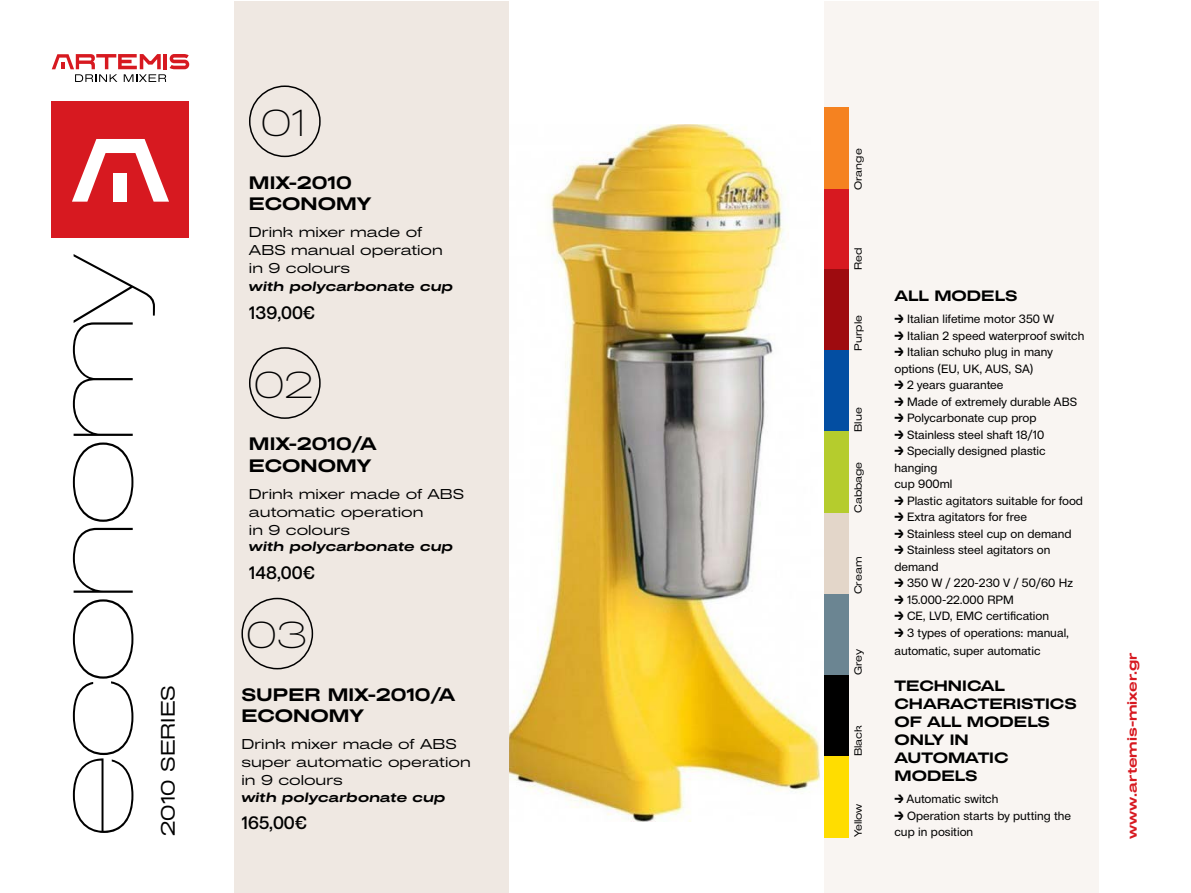
<style>
.page{position:relative;width:1191px;height:893px;background:#fff}
.page>*{position:absolute;margin:0;border:0;box-sizing:border-box;transform-origin:0 0}
.t1{font:115.95px "CF Mod Grotesk Thin Ext Exp";letter-spacing:-.075em;color:#000}
.t2{font:37.5px "CF Mod Grotesk Ext Lt Ext Exp";color:#000}
.t3{font:19.5px "CF Mod Grotesk Reg Ext Exp";color:#000}
.t4{font:18px/21.6px "CF Mod Grotesk Bold Ext Exp";color:#000}
.t5{font:500 18px "CF Mod Grotesk";letter-spacing:.005em;color:#000}
.t6{font:15px/18px "CF Mod Grotesk Bold Ext Exp";color:#000}
.t7{font:14.25px/18px "CF Mod Grotesk Reg Ext Exp";color:#000}
.t8{font:13.5px "CF Mod Grotesk Bold Ext Exp Obliq";color:#000}
.t9{font:13.5px "CF Mod Grotesk Bold Ext Exp";color:#d71920}
.t10{font:12px/16.5px "CF Mod Grotesk";color:#000}
.t11{font:expanded 10.5px "CF Mod Grotesk";color:#000}
.s1{font-weight:900}
</style>
<div class="page">
<img style="left:509px;top:125px;width:313px;height:697px">
<div style="left:234px;top:1px;width:275px;height:891px;background:#efe8e2"></div>
<div style="left:824px;top:1px;width:275px;height:891px;background:#f9f5f2"></div>
<div style="left:249px;top:85px;width:72px;height:72px;border:2px solid #000;border-radius:50%"></div>
<div style="left:249px;top:347px;width:72px;height:72px;border:2px solid #000;border-radius:50%"></div>
<div style="left:241px;top:598px;width:72px;height:71px;border:2px solid #000;border-radius:50%"></div>
<div style="left:824px;top:189px;width:24px;height:81px;background:#d71920"></div>
<div style="left:824px;top:107px;width:24px;height:82px;background:#f58220"></div>
<div style="left:824px;top:270px;width:24px;height:81px;background:#9e0b0f"></div>
<div style="left:824px;top:351px;width:24px;height:81px;background:#034ea2"></div>
<div style="left:824px;top:432px;width:24px;height:81px;background:#b5cc2d"></div>
<div style="left:824px;top:513px;width:24px;height:81px;background:#e3d6c9"></div>
<div style="left:824px;top:594px;width:24px;height:81px;background:#6b8592"></div>
<div style="left:824px;top:675px;width:24px;height:81px;background:#000"></div>
<div style="left:824px;top:756px;width:24px;height:81px;background:#fd0"></div>
<div style="left:52px;top:102px;width:137px;height:136px;background:#d71920"></div>
<svg style="left:72px;top:139px;width:97px;height:63px"></svg>
<svg style="left:52px;top:54px;width:137px;height:28px"></svg>
<h1 class="t1" style="left:28px;top:839px;width:588px;rotate:-90deg">economy</h1>
<h3 class="t3" style="left:157px;top:836px;width:152px;rotate:-90deg">2010 SERIES</h3>
<h2 class="t2" style="left:261px;top:102px;width:47px">01</h2>
<h3 class="t4" style="left:249px;top:171px;width:124px">MIX-2010<br>ECONOMY</h3>
<p class="t7" style="left:249px;top:223px;width:195px">Drink mixer made of<br>ABS manual operation in 9 colours</p>
<p class="t8" style="left:249px;top:279px;width:206px">with polycarbonate cup</p>
<h3 class="t5" style="left:249px;top:302px;width:68px">139,00€</h3>
<h2 class="t2" style="left:254px;top:364px;width:61px">02</h2>
<h3 class="t4" style="left:249px;top:433px;width:129px">MIX-2010/Α<br>ECONOMY</h3>
<p class="t7" style="left:249px;top:485px;width:217px">Drink mixer made of ABS automatic operation<br>in 9 colours</p>
<p class="t8" style="left:249px;top:539px;width:206px">with polycarbonate cup</p>
<h3 class="t5" style="left:249px;top:562px;width:68px">148,00€</h3>
<h2 class="t2" style="left:246px;top:614px;width:63px">03</h2>
<h3 class="t4" style="left:241px;top:684px;width:215px">SUPER MIX-2010/Α<br>ECONOMY</h3>
<p class="t7" style="left:241px;top:735px;width:231px">Drink mixer made of ABS super automatic operation in 9 colours</p>
<p class="t8" style="left:241px;top:789px;width:206px">with polycarbonate cup</p>
<h3 class="t5" style="left:241px;top:813px;width:67px">165,00€</h3>
<p class="t11" style="left:852px;top:190px;width:43px;rotate:-90deg">Orange</p>
<p class="t11" style="left:852px;top:270px;width:24px;rotate:-90deg">Red</p>
<p class="t11" style="left:852px;top:351px;width:37px;rotate:-90deg">Purple</p>
<p class="t11" style="left:852px;top:432px;width:26px;rotate:-90deg">Blue</p>
<p class="t11" style="left:852px;top:513px;width:53px;rotate:-90deg">Cabbage</p>
<p class="t11" style="left:852px;top:594px;width:39px;rotate:-90deg">Cream</p>
<p class="t11" style="left:852px;top:675px;width:28px;rotate:-90deg">Grey</p>
<p class="t11" style="left:852px;top:756px;width:33px;rotate:-90deg">Black</p>
<p class="t11" style="left:852px;top:837px;width:35px;rotate:-90deg">Yellow</p>
<p class="t6" style="left:894px;top:286px;width:124px">ALL MODELS</p>
<p class="t10" style="left:894px;top:311px;width:161px"><span class="s1">→</span> Italian lifetime motor 350 W</p>
<p class="t10" style="left:894px;top:327px;width:191px"><span class="s1">→</span> Italian 2 speed waterproof switch</p>
<p class="t10" style="left:894px;top:344px;width:160px"><span class="s1">→</span> Italian schuko plug in many options (EU, UK, AUS, SA)</p>
<p class="t10" style="left:894px;top:377px;width:110px"><span class="s1">→</span> 2 years guarantee</p>
<p class="t10" style="left:894px;top:393px;width:184px"><span class="s1">→</span> Made of extremely durable ABS</p>
<p class="t10" style="left:894px;top:410px;width:144px"><span class="s1">→</span> Polycarbonate cup prop</p>
<p class="t10" style="left:894px;top:426px;width:151px"><span class="s1">→</span> Stainless steel shaft 18/10</p>
<p class="t10" style="left:894px;top:443px;width:153px"><span class="s1">→</span> Specially designed plastic hanging<br>cup 900ml</p>
<p class="t10" style="left:894px;top:492px;width:190px"><span class="s1">→</span> Plastic agitators suitable for food</p>
<p class="t10" style="left:894px;top:509px;width:134px"><span class="s1">→</span> Extra agitators for free</p>
<p class="t10" style="left:894px;top:525px;width:179px"><span class="s1">→</span> Stainless steel cup on demand</p>
<p class="t10" style="left:894px;top:542px;width:158px"><span class="s1">→</span> Stainless steel agitators on demand</p>
<p class="t10" style="left:894px;top:575px;width:180px"><span class="s1">→</span> 350 W / 220-230 V / 50/60 Hz</p>
<p class="t10" style="left:894px;top:591px;width:121px"><span class="s1">→</span> 15.000-22.000 RPM</p>
<p class="t10" style="left:894px;top:608px;width:156px"><span class="s1">→</span> CE, LVD, EMC certification</p>
<p class="t10" style="left:894px;top:623px;width:176px;line-height:18px"><span class="s1">→</span> 3 types of operations: manual, automatic, super automatic</p>
<p class="t6" style="left:894px;top:676px;width:184px">TECHNICAL<br>CHARACTERISTICS<br>OF ALL MODELS<br>ONLY IN<br>AUTOMATIC<br>MODELS</p>
<p class="t10" style="left:894px;top:791px;width:105px"><span class="s1">→</span> Automatic switch</p>
<p class="t10" style="left:894px;top:807px;width:178px"><span class="s1">→</span> Operation starts by putting the cup in position</p>
<p class="t9" style="left:1124px;top:839px;width:188px;rotate:-90deg">www.artemis-mixer.gr</p>
</div>
